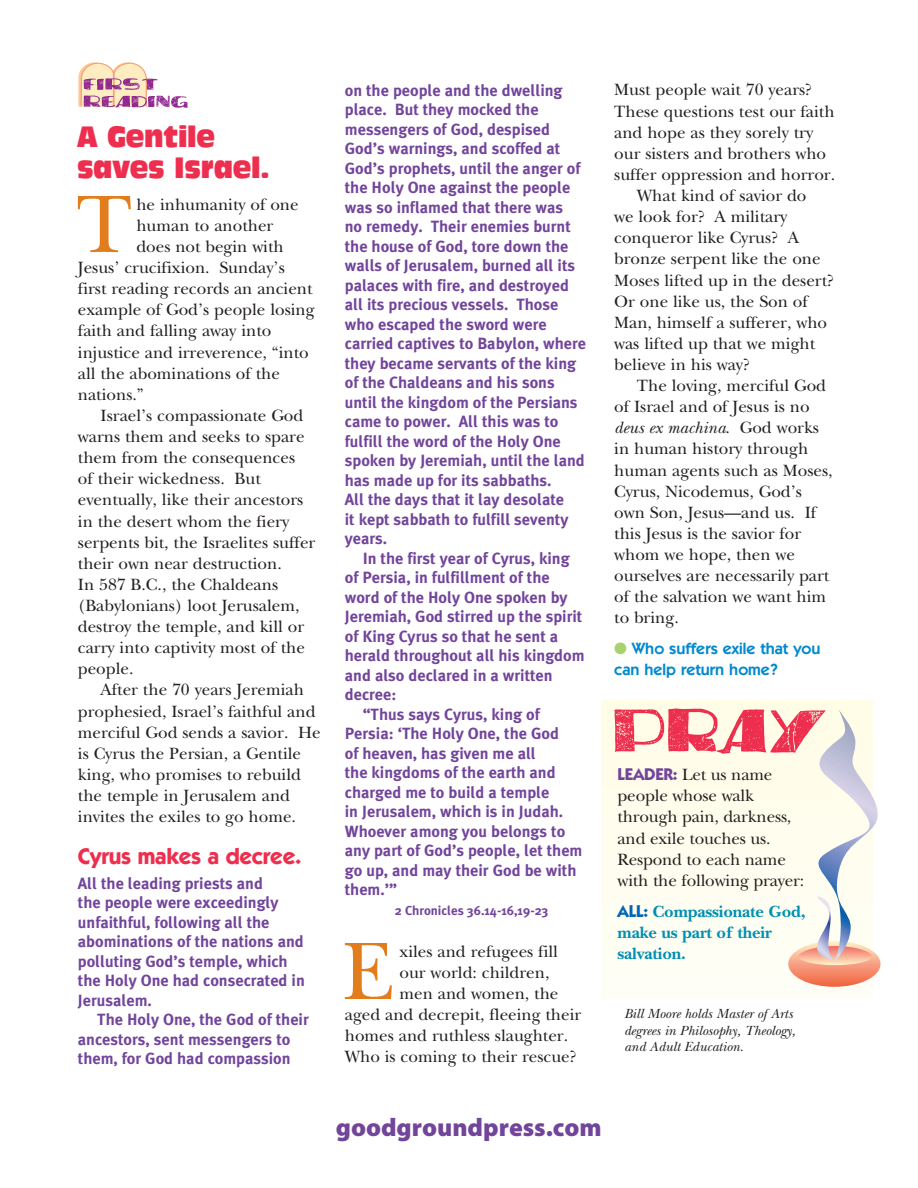
<style>
.page{position:relative;width:918px;height:1188px;background:#fff}
.page>*{position:absolute;margin:0;border:0;box-sizing:border-box;transform-origin:0 0}
.SBS_Text{font:84.9px "New Baskerville";color:#e17d1d}
.t1{font:27.6px/30.9px "Incised 901 BT Compact";letter-spacing:-.01em;color:#ee2e4e;scale:.9 1}
.t2{font:900 25.5px "Myriad Pro";color:#72459b}
.Headline_2{font:700 22.8px "Itc Kabel";letter-spacing:-.01em;color:#ee2e4e}
.SBS_Text-2{font:17.1px/21.1px "New Baskerville";color:#231f20}
.SBS_Text-3{font:700 17.1px/21.1px "New Baskerville";letter-spacing:-.01em;color:#008fb3}
.Sun_Gospel{font:700 16.2px/19.5px "Meta Plus";color:#72459b}
.SBS_Text-4{font:600 16.2px/21.1px "Itc Kabel";color:#0089cf}
.Bio_info{font:italic 13.8px/16.2px "New Baskerville";color:#231f20}
.Sun_Gospel-2{font:700 13.05px "Meta Plus";color:#72459b}
.s1{font-style:italic}
.s2{color:#a9d26c}
.s3{font-family:"Itc Kabel";font-weight:700;color:#72459b}
.s4{font-family:"Itc Kabel";color:#0166b3}
</style>
<div class="page">
<div style="left:601px;top:700px;width:272px;height:299px;background:#fffdf1"></div>
<svg style="left:78px;top:62px;width:110px;height:46px"></svg>
<svg style="left:614px;top:708px;width:267px;height:279px"></svg>
<p class="t1" style="left:77px;top:121px;width:215px">A Gentile saves Israel.</p>
<p class="SBS_Text" style="left:76px;top:175px;width:58px">T</p>
<p class="SBS_Text-2" style="left:136px;top:194px;width:164px">he inhumanity of one</p>
<p class="SBS_Text-2" style="left:136px;top:215px;width:138px">human to another</p>
<p class="SBS_Text-2" style="left:136px;top:236px;width:149px">does not begin with</p>
<p class="SBS_Text-2" style="left:78px;top:257px;width:209px">Jesus’ crucifixion. Sunday’s</p>
<p class="SBS_Text-2" style="left:78px;top:278px;width:236px">first reading records an ancient</p>
<p class="SBS_Text-2" style="left:78px;top:299px;width:238px">example of God’s people losing</p>
<p class="SBS_Text-2" style="left:78px;top:320px;width:195px">faith and falling away into</p>
<p class="SBS_Text-2" style="left:78px;top:342px;width:232px">injustice and irreverence, “into</p>
<p class="SBS_Text-2" style="left:78px;top:363px;width:203px">all the abominations of the</p>
<p class="SBS_Text-2" style="left:78px;top:384px;width:67px">nations.”</p>
<p class="SBS_Text-2" style="left:78px;top:405px;width:239px;text-indent:23px">Israel’s compassionate God warns them and seeks to spare them from the consequences<br>of their wickedness. But eventually, like their ancestors in the desert whom the fiery serpents bit, the Israelites suffer their own near destruction.<br>In 587 B.C., the Chaldeans (Babylonians) loot Jerusalem, destroy the temple, and kill or carry into captivity most of the people.</p>
<p class="SBS_Text-2" style="left:78px;top:679px;width:244px;text-indent:23px">After the 70 years Jeremiah prophesied, Israel’s faithful and merciful God sends a savior. He is Cyrus the Persian, a Gentile king, who promises to rebuild the temple in Jerusalem and invites the exiles to go home.</p>
<p class="Headline_2" style="left:78px;top:843px;width:225px">Cyrus makes a decree.</p>
<p class="Sun_Gospel" style="left:78px;top:873px;width:228px">All the leading priests and<br>the people were exceedingly unfaithful, following all the abominations of the nations and polluting God’s temple, which the Holy One had consecrated in<br>Jerusalem.</p>
<p class="Sun_Gospel" style="left:78px;top:1010px;width:232px;text-indent:19px">The Holy One, the God of their ancestors, sent messengers to them, for God had compassion</p>
<p class="Sun_Gospel" style="left:345px;top:80px;width:243px">on the people and the dwelling place. But they mocked the messengers of God, despised<br>God’s warnings, and scoffed at<br>God’s prophets, until the anger of the Holy One against the people was so inflamed that there was<br>no remedy. Their enemies burnt the house of God, tore down the walls of Jerusalem, burned all its palaces with fire, and destroyed all its precious vessels. Those who escaped the sword were carried captives to Babylon, where they became servants of the king of the Chaldeans and his sons until the kingdom of the Persians came to power. All this was to fulfill the word of the Holy One spoken by Jeremiah, until the land has made up for its sabbaths.<br>All the days that it lay desolate<br>it kept sabbath to fulfill seventy years.</p>
<p class="Sun_Gospel" style="left:345px;top:548px;width:241px;text-indent:18px">In the first year of Cyrus, king of Persia, in fulfillment of the word of the Holy One spoken by<br>Jeremiah, God stirred up the spirit of King Cyrus so that he sent a herald throughout all his kingdom and also declared in a written decree:</p>
<p class="Sun_Gospel" style="left:345px;top:704px;width:239px;text-indent:18px">“Thus says Cyrus, king of<br>Persia: ‘The Holy One, the God<br>of heaven, has given me all<br>the kingdoms of the earth and charged me to build a temple<br>in Jerusalem, which is in Judah.<br>Whoever among you belongs to any part of God’s people, let them go up, and may their God be with them.’”</p>
<p class="Sun_Gospel-2" style="left:395px;top:902px;width:155px">2 Chronicles 36.14-16,19-23</p>
<p class="SBS_Text" style="left:343px;top:922px;width:54px">E</p>
<p class="SBS_Text-2" style="left:400px;top:941px;width:160px">xiles and refugees fill</p>
<p class="SBS_Text-2" style="left:400px;top:962px;width:151px">our world: children,</p>
<p class="SBS_Text-2" style="left:400px;top:983px;width:160px">men and women, the</p>
<p class="SBS_Text-2" style="left:345px;top:1004px;width:238px">aged and decrepit, fleeing their</p>
<p class="SBS_Text-2" style="left:345px;top:1025px;width:225px">homes and ruthless slaughter.</p>
<p class="SBS_Text-2" style="left:345px;top:1046px;width:233px">Who is coming to their rescue?</p>
<p class="SBS_Text-2" style="left:614px;top:79px;width:222px">Must people wait 70 years?<br>These questions test our faith and hope as they sorely try our sisters and brothers who suffer oppression and horror.</p>
<p class="SBS_Text-2" style="left:614px;top:185px;width:221px;text-indent:23px">What kind of savior do<br>we look for? A military conqueror like Cyrus? A bronze serpent like the one<br>Moses lifted up in the desert?<br>Or one like us, the Son of<br>Man, himself a sufferer, who was lifted up that we might believe in his way?</p>
<p class="SBS_Text-2" style="left:614px;top:375px;width:220px;text-indent:23px">The loving, merciful God of Israel and of Jesus is no <span class="s1">deus ex machina</span>. God works in human history through human agents such as Moses,<br>Cyrus, Nicodemus, God’s own Son, Jesus—and us. If this Jesus is the savior for whom we hope, then we ourselves are necessarily part of the salvation we want him to bring.</p>
<p class="SBS_Text-4" style="left:614px;top:638px;width:208px"><span class="s2">●</span> Who suffers exile that you can help return home?</p>
<p class="SBS_Text-2" style="left:618px;top:764px;width:188px"><span class="s3">LEADER:</span> Let us name people whose walk through pain, darkness, and exile touches us.<br>Respond to each name with the following prayer:</p>
<p class="SBS_Text-3" style="left:618px;top:901px;width:190px"><span class="s4">ALL:</span> Compassionate God, make us part of their salvation.</p>
<p class="Bio_info" style="left:624px;top:1006px;width:173px">Bill Moore holds Master of Arts degrees in Philosophy, Theology, and Adult Education.</p>
<p class="t2" style="left:336px;top:1110px;width:267px">goodgroundpress.com</p>
</div>
